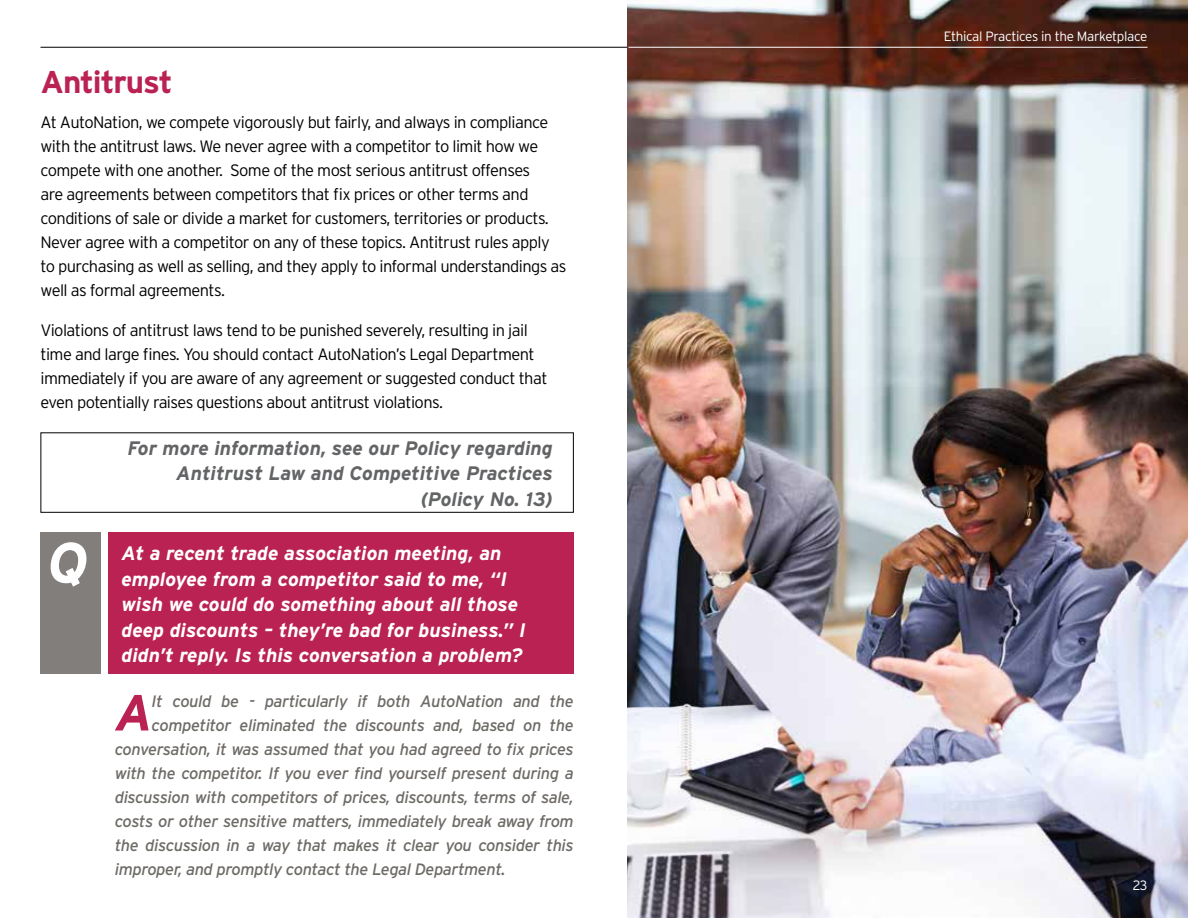
<style>
.page{position:relative;width:1188px;height:918px;background:#fff}
.page>*{position:absolute;margin:0;border:0;box-sizing:border-box;transform-origin:0 0}
.t1{font:italic 700 57px "Interstate";color:#fff}
.t2{font:italic 700 50.85px "Interstate";color:#bb2254}
.t3{font:700 31.5px "Interstate";letter-spacing:-.035em;color:#bb2254}
.t4{font:italic 700 19.5px/25.5px "Interstate";color:#fff}
.t5{font:italic 700 19.5px/25.5px "Interstate";color:#636466;text-align:right}
.t6{font:300 16.5px/24px "Interstate";letter-spacing:-.035em;color:#000}
.t7{font:italic 16.5px "Interstate";letter-spacing:-.025em;color:#6e6b67}
.t8{font:300 13.5px "Interstate";letter-spacing:-.025em;color:#fff}
</style>
<div class="page">
<hr style="left:40px;top:47px;width:1108px;height:1px;background:#000">
<img style="left:628px;top:0;width:560px;height:918px">
<div style="left:40px;top:432px;width:534px;height:81px;border:1px solid #000"></div>
<div style="left:40px;top:532px;width:61px;height:142px;background:#827e7b"></div>
<div style="left:108px;top:532px;width:466px;height:142px;background:#bb2254"></div>
<hr style="left:628px;top:47px;width:520px;height:1px;background:#fff">
<h3 class="t3" style="left:40px;top:64px;width:134px">Antitrust</h3>
<p class="t6" style="left:40px;top:110px;width:528px">At AutoNation, we compete vigorously but fairly, and always in compliance with the antitrust laws. We never agree with a competitor to limit how we compete with one another. Some of the most serious antitrust offenses<br>are agreements between competitors that fix prices or other terms and conditions of sale or divide a market for customers, territories or products.<br>Never agree with a competitor on any of these topics. Antitrust rules apply to purchasing as well as selling, and they apply to informal understandings as well as formal agreements.</p>
<p class="t6" style="left:40px;top:318px;width:509px">Violations of antitrust laws tend to be punished severely, resulting in jail time and large fines. You should contact AutoNation’s Legal Department immediately if you are aware of any agreement or suggested conduct that even potentially raises questions about antitrust violations.</p>
<p class="t5" style="left:127px;top:435px;width:427px">For more information, see our Policy regarding<br>Antitrust Law and Competitive Practices (Policy No. 13)</p>
<h1 class="t1" style="left:47px;top:531px;width:42px">Q</h1>
<p class="t4" style="left:122px;top:540px;width:406px">At a recent trade association meeting, an employee from a competitor said to me, “I wish we could do something about all those deep discounts – they’re bad for business.” I didn’t reply. Is this conversation a problem?</p>
<h2 class="t2" style="left:115px;top:684px;width:39px">A</h2>
<p class="t7" style="left:152px;top:691px;width:424px">It could be - particularly if both AutoNation and the</p>
<p class="t7" style="left:152px;top:715px;width:424px">competitor eliminated the discounts and, based on the</p>
<p class="t7" style="left:115px;top:739px;width:461px">conversation, it was assumed that you had agreed to fix prices</p>
<p class="t7" style="left:115px;top:763px;width:460px">with the competitor. If you ever find yourself present during a</p>
<p class="t7" style="left:115px;top:787px;width:460px">discussion with competitors of prices, discounts, terms of sale,</p>
<p class="t7" style="left:115px;top:811px;width:460px">costs or other sensitive matters, immediately break away from</p>
<p class="t7" style="left:115px;top:835px;width:461px">the discussion in a way that makes it clear you consider this</p>
<p class="t7" style="left:115px;top:860px;width:392px">improper, and promptly contact the Legal Department.</p>
<p class="t8" style="left:944px;top:28px;width:205px">Ethical Practices in the Marketplace</p>
<p class="t8" style="left:1133px;top:877px;width:16px">23</p>
</div>
